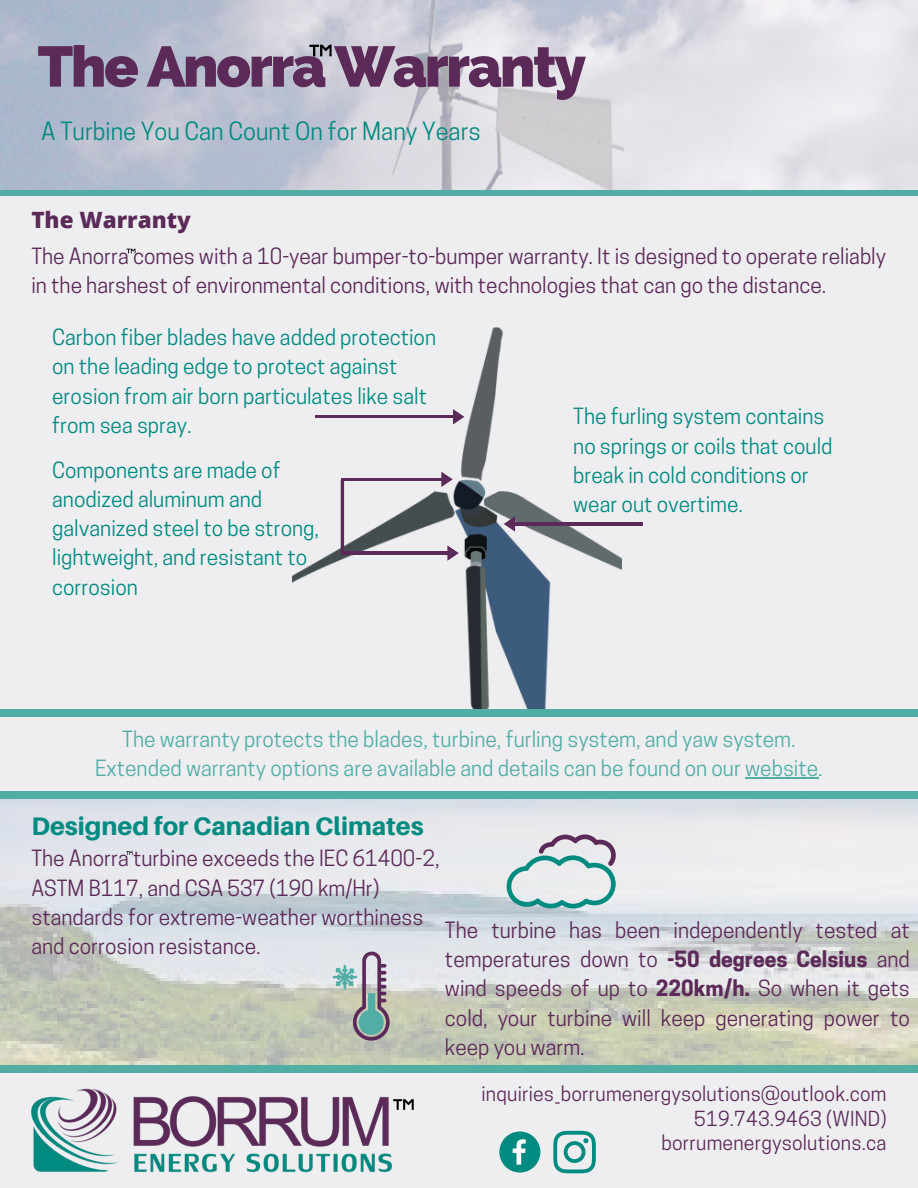
<style>
.page{position:relative;width:918px;height:1188px;background:#eeeef1}
.page>*{position:absolute;margin:0;border:0;box-sizing:border-box;transform-origin:0 0}
.t1{font:800 57px "Raleway";letter-spacing:-.04em;color:#5c2a58}
.t2{font:800 25.35px "Aileron";color:#008b81}
.t3{font:23.7px "Cooper Hewitt";color:#008b81}
.t4{font:800 22.5px "Open Sans";color:#5c2a58}
.t5{font:21px/29.2px "Cooper Hewitt";color:#5c2a58}
.t6{font:21px/29.2px "Cooper Hewitt";color:#008b81}
.t7{font:21px/29.2px "Cooper Hewitt";color:#52aea5;text-align:center}
.t8{font:19.5px/24.8px "Cooper Hewitt";letter-spacing:.01em;color:#5c2a58;text-align:right}
.s1{font-weight:700}
</style>
<div class="page">
<img style="left:0;top:0;width:918px;height:191px">
<img style="left:293px;top:328px;width:328px;height:389px">
<div style="left:0;top:191px;width:918px;height:5px;background:#52aea5"></div>
<hr style="left:513px;top:523px;width:130px;height:2px;background:#5c2a58">
<svg style="left:504px;top:516px;width:11px;height:16px"></svg>
<img style="left:0;top:798px;width:918px;height:267px">
<svg style="left:333px;top:952px;width:57px;height:88px"></svg>
<svg style="left:507px;top:834px;width:109px;height:74px"></svg>
<hr style="left:341px;top:478px;width:103px;height:3px;background:#5c2a58">
<svg style="left:441px;top:472px;width:12px;height:15px"></svg>
<hr style="left:341px;top:552px;width:109px;height:2px;background:#5c2a58">
<svg style="left:447px;top:545px;width:12px;height:16px"></svg>
<hr style="left:341px;top:481px;width:3px;height:70px;background:#5c2a58">
<hr style="left:315px;top:416px;width:140px;height:2px;background:#5c2a58">
<svg style="left:453px;top:409px;width:11px;height:16px"></svg>
<div style="left:506px;top:712px;width:179px;height:60px;background:#eeeef1"></div>
<div style="left:0;top:709px;width:918px;height:7px;background:#52aea5"></div>
<hr style="left:745px;top:778px;width:73px;height:1px;background:#52aea5">
<div style="left:0;top:791px;width:918px;height:7px;background:#52aea5"></div>
<div style="left:0;top:1065px;width:918px;height:7px;background:#52aea5"></div>
<img style="left:309px;top:38px;width:23px;height:24px">
<svg style="left:126px;top:248px;width:9px;height:6px"></svg>
<svg style="left:126px;top:849px;width:7px;height:7px"></svg>
<img style="left:31px;top:1088px;width:361px;height:85px">
<img style="left:393px;top:1099px;width:21px;height:11px">
<svg style="left:553px;top:1131px;width:43px;height:42px"></svg>
<svg style="left:499px;top:1132px;width:41px;height:41px"></svg>
<p class="t1" style="left:38px;top:33px;width:550px">The Anorra Warranty</p>
<h3 class="t3" style="left:41px;top:122px;width:441px">A Turbine You Can Count On for Many Years</h3>
<h3 class="t4" style="left:31px;top:204px;width:161px">The Warranty</h3>
<p class="t5" style="left:31px;top:244px;width:856px">The Anorra comes with a 10-year bumper-to-bumper warranty. It is designed to operate reliably in the harshest of environmental conditions, with technologies that can go the distance.</p>
<h1 class="t6" style="left:52px;top:325px;width:385px">Carbon fiber blades have added protection on the leading edge to protect against erosion from air born particulates like salt from sea spray.</h1>
<h3 class="t6" style="left:52px;top:458px;width:268px">Components are made of anodized aluminum and galvanized steel to be strong, lightweight, and resistant to corrosion</h3>
<p class="t6" style="left:573px;top:404px;width:261px">The furling system contains no springs or coils that could break in cold conditions or wear out overtime.</p>
<h2 class="t7" style="left:95px;top:727px;width:729px">The warranty protects the blades, turbine, furling system, and yaw system.<br>Extended warranty options are available and details can be found on our website.</h2>
<p class="t2" style="left:31px;top:810px;width:394px">Designed for Canadian Climates</p>
<h3 class="t5" style="left:31px;top:846px;width:410px">The Anorra turbine exceeds the IEC 61400-2, ASTM B117, and CSA 537 (190 km/Hr) standards for extreme-weather worthiness and corrosion resistance.</h3>
<h3 class="t5" style="left:445px;top:918px;width:466px;text-align:justify">The turbine has been independently tested at temperatures down to <span class="s1">-50 degrees Celsius</span> and wind speeds of up to <span class="s1">220km/h.</span> So when it gets cold, your turbine will keep generating power to keep you warm.</h3>
<h2 class="t8" style="left:482px;top:1084px;width:407px">inquiries_borrumenergysolutions@outlook.com<br>519.743.9463 (WIND)</h2>
<h3 class="t8" style="left:661px;top:1133px;width:227px">borrumenergysolutions.ca</h3>
</div>
